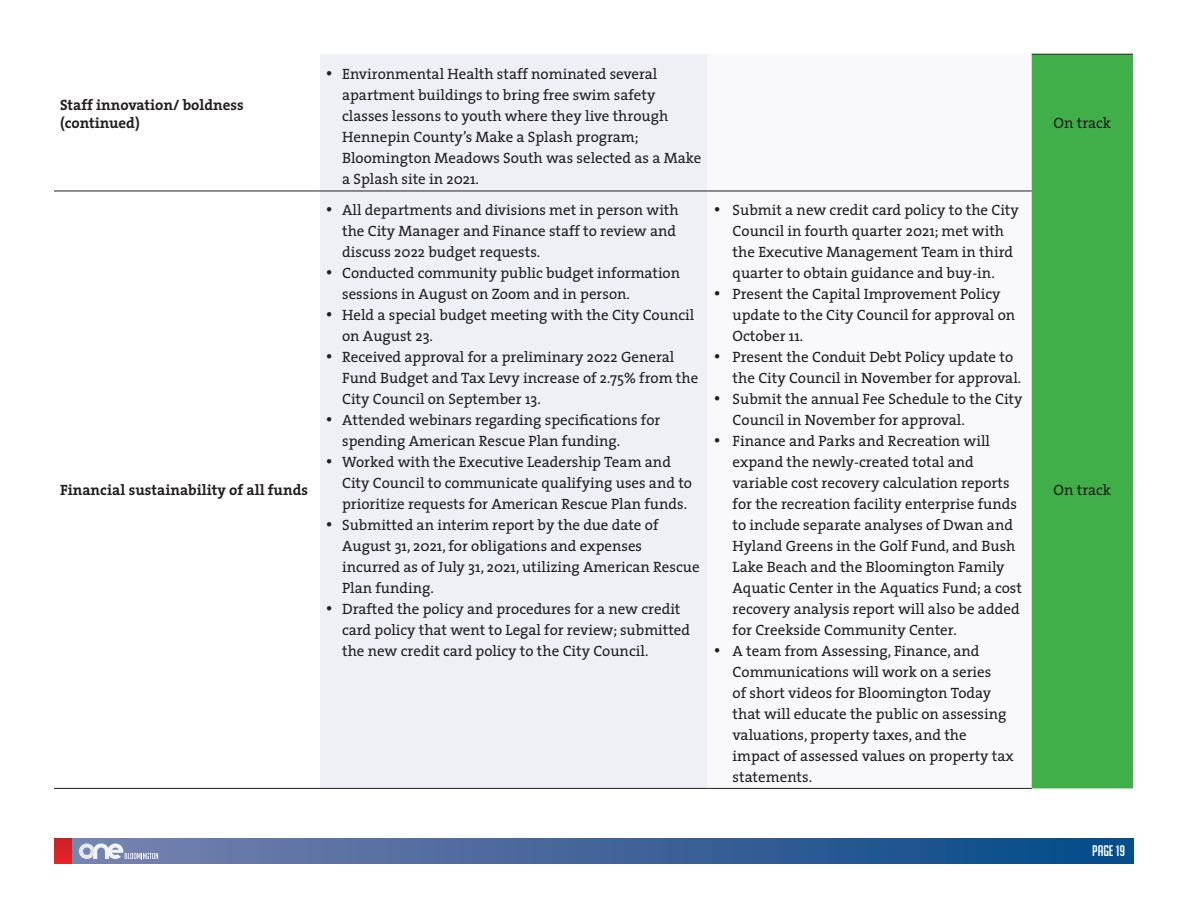
<style>
.page{position:relative;width:1188px;height:918px;background:#fff}
.page>*{position:absolute;margin:0;border:0;box-sizing:border-box;transform-origin:0 0}
.t1{font:15px/21px "The Serif";color:#231f20}
.STRAT_HED{font:700 15px "The Serif";color:#231f20}
.t2{font:15px "Big Noodle Titling";color:#fff}
</style>
<div class="page">
<div style="left:71px;top:838px;width:1063px;height:26px;background:linear-gradient(to right,#7b81af,#044988)"></div>
<div style="left:54px;top:838px;width:17px;height:26px;background:linear-gradient(to bottom,#c92027,#ea2228)"></div>
<svg style="left:79px;top:843px;width:79px;height:16px"></svg>
<div style="left:320px;top:54px;width:388px;height:734px;background:#eef0f6"></div>
<svg style="left:708px;top:54px;width:324px;height:734px"></svg>
<div style="left:1032px;top:55px;width:101px;height:733px;background:#40ae49"></div>
<hr style="left:1032px;top:54px;width:101px;height:1px;background:#231f20">
<hr style="left:54px;top:191px;width:266px;height:1px;background:#231f20">
<hr style="left:320px;top:191px;width:388px;height:1px;background:#231f20">
<hr style="left:708px;top:191px;width:324px;height:1px;background:#231f20">
<hr style="left:54px;top:788px;width:266px;height:1px;background:#231f20">
<hr style="left:320px;top:788px;width:388px;height:1px;background:#231f20">
<hr style="left:708px;top:788px;width:324px;height:1px;background:#231f20">
<p class="STRAT_HED" style="left:60px;top:92px;width:185px">Staff innovation/ boldness</p>
<p class="STRAT_HED" style="left:60px;top:110px;width:81px">(continued)</p>
<p class="STRAT_HED" style="left:60px;top:477px;width:250px">Financial sustainability of all funds</p>
<p class="t1" style="left:342px;top:63px;width:361px;text-indent:-16px">• Environmental Health staff nominated several apartment buildings to bring free swim safety classes lessons to youth where they live through Hennepin County’s Make a Splash program; Bloomington Meadows South was selected as a Make a Splash site in 2021.</p>
<p class="t1" style="left:342px;top:199px;width:338px;text-indent:-16px">• All departments and divisions met in person with the City Manager and Finance staff to review and discuss 2022 budget requests.</p>
<p class="t1" style="left:342px;top:262px;width:339px;text-indent:-16px">• Conducted community public budget information sessions in August on Zoom and in person.</p>
<p class="t1" style="left:342px;top:304px;width:354px;text-indent:-16px">• Held a special budget meeting with the City Council on August 23.</p>
<p class="t1" style="left:342px;top:346px;width:358px;text-indent:-16px">• Received approval for a preliminary 2022 General<br>Fund Budget and Tax Levy increase of 2.75% from the<br>City Council on September 13.</p>
<p class="t1" style="left:342px;top:409px;width:320px;text-indent:-16px">• Attended webinars regarding specifications for spending American Rescue Plan funding.</p>
<p class="t1" style="left:342px;top:451px;width:351px;text-indent:-16px">• Worked with the Executive Leadership Team and<br>City Council to communicate qualifying uses and to prioritize requests for American Rescue Plan funds.</p>
<p class="t1" style="left:342px;top:514px;width:359px;text-indent:-16px">• Submitted an interim report by the due date of August 31, 2021, for obligations and expenses incurred as of July 31, 2021, utilizing American Rescue Plan funding.</p>
<p class="t1" style="left:342px;top:598px;width:350px;text-indent:-16px">• Drafted the policy and procedures for a new credit card policy that went to Legal for review; submitted the new credit card policy to the City Council.</p>
<p class="t1" style="left:733px;top:199px;width:288px;text-indent:-19px">• Submit a new credit card policy to the City Council in fourth quarter 2021; met with the Executive Management Team in third quarter to obtain guidance and buy-in.</p>
<p class="t1" style="left:733px;top:283px;width:284px;text-indent:-19px">• Present the Capital Improvement Policy update to the City Council for approval on<br>October 11.</p>
<p class="t1" style="left:733px;top:346px;width:290px;text-indent:-19px">• Present the Conduit Debt Policy update to the City Council in November for approval.</p>
<p class="t1" style="left:733px;top:388px;width:291px;text-indent:-19px">• Submit the annual Fee Schedule to the City<br>Council in November for approval.</p>
<p class="t1" style="left:733px;top:430px;width:291px;text-indent:-19px">• Finance and Parks and Recreation will expand the newly-created total and variable cost recovery calculation reports for the recreation facility enterprise funds to include separate analyses of Dwan and Hyland Greens in the Golf Fund, and Bush Lake Beach and the Bloomington Family Aquatic Center in the Aquatics Fund; a cost recovery analysis report will also be added for Creekside Community Center.</p>
<p class="t1" style="left:733px;top:640px;width:283px;text-indent:-19px">• A team from Assessing, Finance, and Communications will work on a series<br>of short videos for Bloomington Today that will educate the public on assessing valuations, property taxes, and the impact of assessed values on property tax statements.</p>
<p class="t1" style="left:1054px;top:112px;width:59px">On track</p>
<p class="t1" style="left:1054px;top:479px;width:59px">On track</p>
<p class="t2" style="left:1092px;top:842px;width:35px">PAGE 19</p>
</div>
